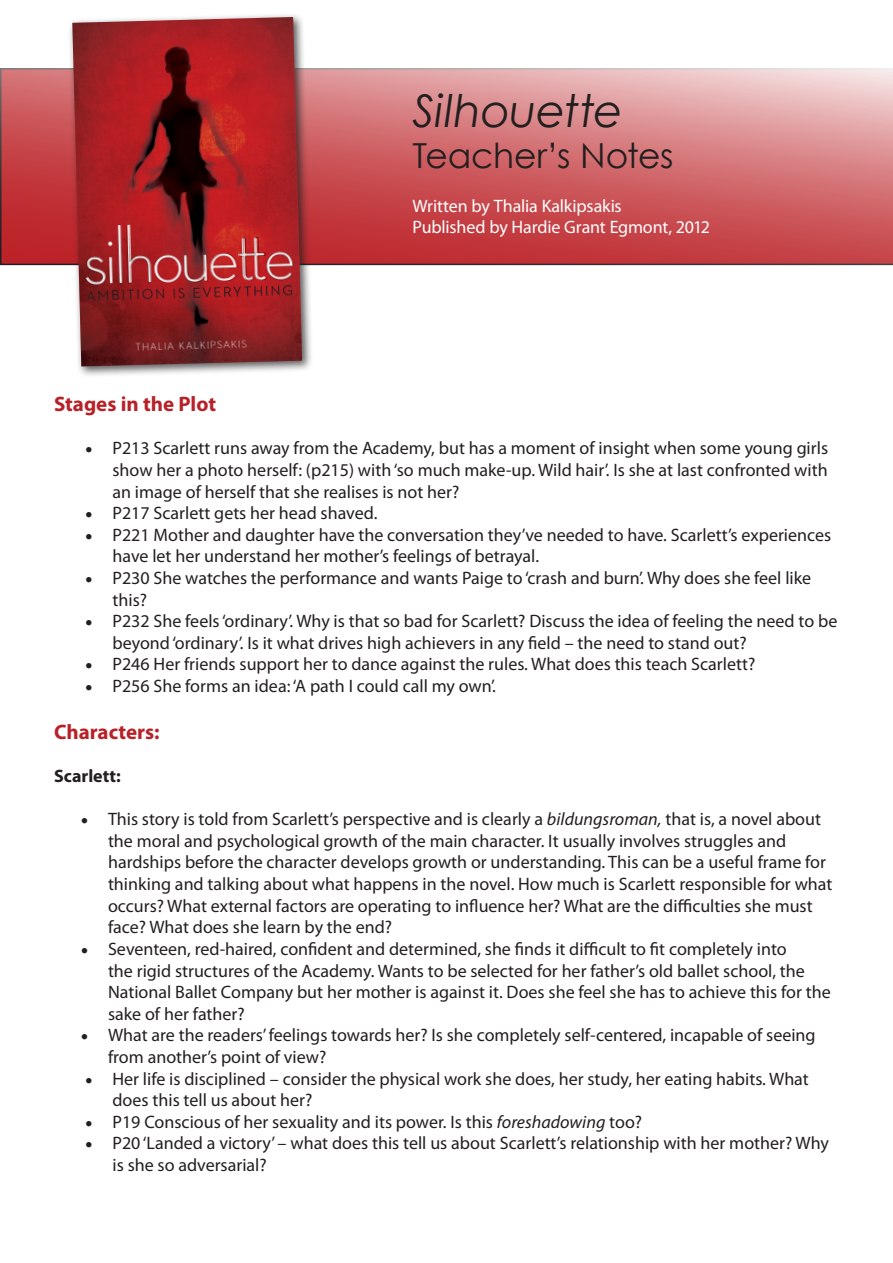
<style>
.page{position:relative;width:893px;height:1263px;background:#fff}
.page>*{position:absolute;margin:0;border:0;box-sizing:border-box;transform-origin:0 0}
.t1{font:italic 45px "Century Gothic";letter-spacing:-.005em;color:#231f20}
.t2{font:34.5px "Century Gothic";letter-spacing:-.01em;color:#231f20}
.t3{font:700 21px "Myriad Pro";color:#b82128}
.t4{font:18px/21.6px "Myriad Pro";color:#231f20}
.t5{font:18px "Myriad Pro";letter-spacing:-.01em;color:#fff}
.t6{font:700 18px "Myriad Pro";color:#231f20}
.s1{font-style:italic}
</style>
<div class="page">
<svg style="left:0;top:68px;width:893px;height:197px;background:#d06b6e"></svg>
<div style="left:68px;top:12px;width:245px;height:365px;background:#231f20;opacity:.75"></div>
<img style="left:72px;top:17px;width:230px;height:349px">
<p class="t1" style="left:412px;top:79px;width:212px">Silhouette</p>
<p class="t2" style="left:412px;top:132px;width:263px">Teacher’s Notes</p>
<p class="t5" style="left:412px;top:194px;width:211px">Written by Thalia Kalkipsakis</p>
<p class="t5" style="left:412px;top:216px;width:299px">Published by Hardie Grant Egmont, 2012</p>
<p class="t3" style="left:54px;top:390px;width:164px">Stages in the Plot</p>
<p class="t4" style="left:112px;top:437px;width:717px;text-align:justify;text-indent:-27px">• P213 Scarlett runs away from the Academy, but has a moment of insight when some young girls show her a photo herself: (p215) with ‘so much make-up. Wild hair’. Is she at last confronted with an image of herself that she realises is not her?</p>
<p class="t4" style="left:86px;top:502px;width:293px">• P217 Scarlett gets her head shaved.</p>
<p class="t4" style="left:112px;top:524px;width:720px;text-indent:-27px">• P221 Mother and daughter have the conversation they’ve needed to have. Scarlett’s experiences have let her understand her mother’s feelings of betrayal.</p>
<p class="t4" style="left:112px;top:567px;width:700px;text-indent:-27px">• P230 She watches the performance and wants Paige to ‘crash and burn’. Why does she feel like this?</p>
<p class="t4" style="left:112px;top:610px;width:726px;text-indent:-27px">• P232 She feels ‘ordinary’. Why is that so bad for Scarlett? Discuss the idea of feeling the need to be beyond ‘ordinary’. Is it what drives high achievers in any field – the need to stand out?</p>
<p class="t4" style="left:86px;top:653px;width:671px">• P246 Her friends support her to dance against the rules. What does this teach Scarlett?</p>
<p class="t4" style="left:86px;top:675px;width:412px">• P256 She forms an idea: ‘A path I could call my own’.</p>
<p class="t3" style="left:54px;top:718px;width:107px">Characters:</p>
<p class="t6" style="left:54px;top:764px;width:68px">Scarlett:</p>
<p class="t4" style="left:108px;top:808px;width:726px;text-indent:-27px">• This story is told from Scarlett’s perspective and is clearly a <span class="s1">bildungsroman,</span> that is, a novel about the moral and psychological growth of the main character. It usually involves struggles and hardships before the character develops growth or understanding. This can be a useful frame for thinking and talking about what happens in the novel. How much is Scarlett responsible for what occurs? What external factors are operating to influence her? What are the difficulties she must face? What does she learn by the end?</p>
<p class="t4" style="left:108px;top:938px;width:724px;text-indent:-27px">• Seventeen, red-haired, confident and determined, she finds it difficult to fit completely into<br>the rigid structures of the Academy. Wants to be selected for her father’s old ballet school, the National Ballet Company but her mother is against it. Does she feel she has to achieve this for the sake of her father?</p>
<p class="t4" style="left:108px;top:1024px;width:709px;text-indent:-27px">• What are the readers’ feelings towards her? Is she completely self-centered, incapable of seeing from another’s point of view?</p>
<p class="t4" style="left:112px;top:1067px;width:698px;text-indent:-27px">• Her life is disciplined – consider the physical work she does, her study, her eating habits. What does this tell us about her?</p>
<p class="t4" style="left:86px;top:1110px;width:558px">• P19 Conscious of her sexuality and its power. Is this <span class="s1">foreshadowing</span> too?</p>
<p class="t4" style="left:112px;top:1132px;width:718px;text-indent:-27px">• P20 ‘Landed a victory’ – what does this tell us about Scarlett’s relationship with her mother? Why is she so adversarial?</p>
</div>
